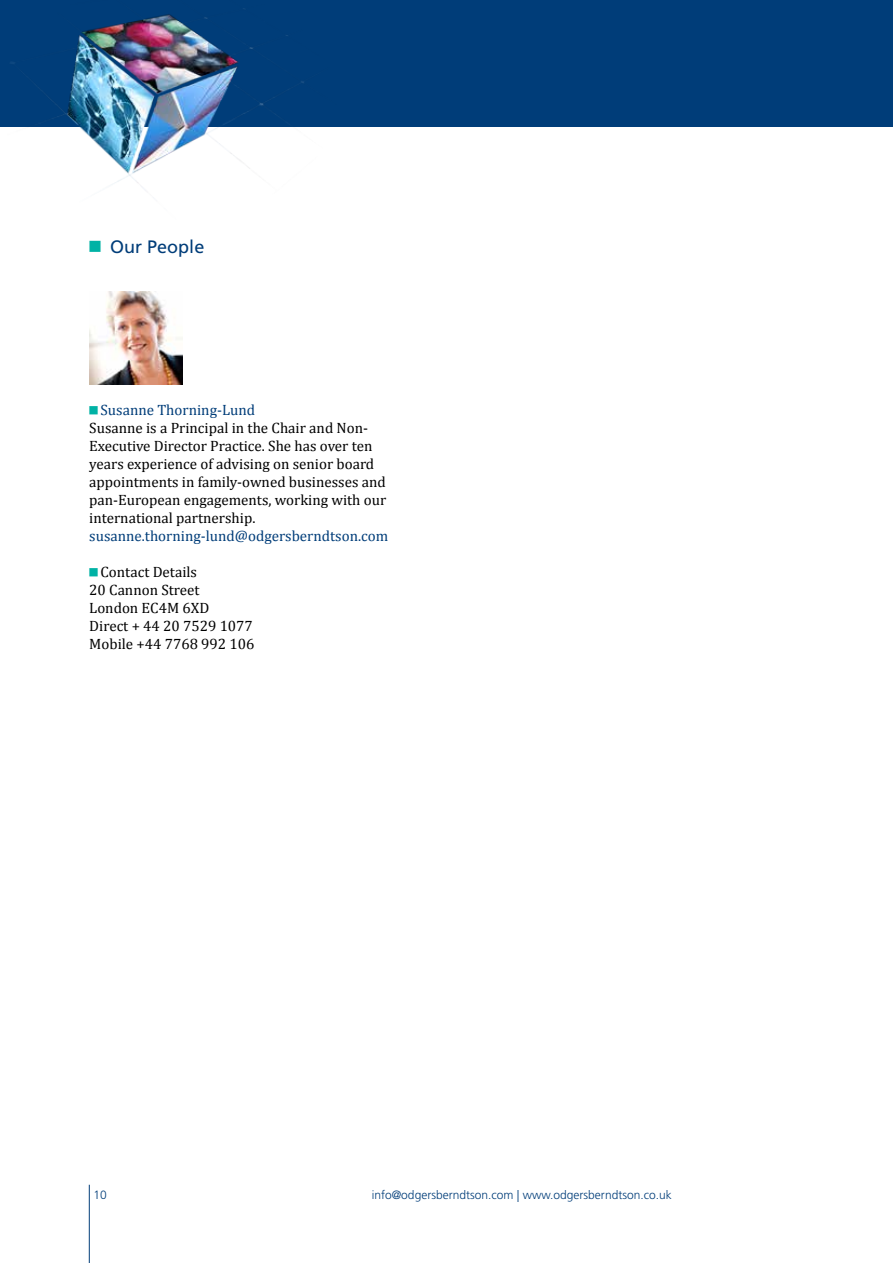
<style>
.page{position:relative;width:893px;height:1263px;background:#fff}
.page>*{position:absolute;margin:0;border:0;box-sizing:border-box;transform-origin:0 0}
.t1{font:18px "Frutiger LT Std";color:#003d79}
.t2{font:15px/18px "Cambria";color:#000}
.t3{font:15px "Cambria";color:#003d79}
.t4{font:300 12px "Frutiger LT Std";color:#003d79}
.s1{color:#00b2a5}
.s2{color:#003d79}
</style>
<div class="page">
<div style="left:0;top:0;width:893px;height:127px;background:#003d79"></div>
<img style="left:10px;top:8px;width:294px;height:183px">
<hr style="left:89px;top:1185px;width:1px;height:78px;background:#003d79">
<img style="left:89px;top:291px;width:94px;height:94px">
<p class="t1" style="left:89px;top:236px;width:117px"><sup>■</sup> Our People</p>
<p class="t2" style="left:89px;top:401px;width:299px"><span class="s1">■</span> <span class="s2">Susanne Thorning-Lund<br></span>Susanne is a Principal in the Chair and Non-Executive Director Practice. She has over ten years experience of advising on senior board appointments in family-owned businesses and pan-European engagements, working with our international partnership.</p>
<p class="t3" style="left:89px;top:527px;width:300px">susanne.thorning-lund@odgersberndtson.com</p>
<p class="t2" style="left:89px;top:563px;width:167px"><span class="s1">■</span> Contact Details<br>20 Cannon Street<br>London EC4M 6XD<br>Direct + 44 20 7529 1077<br>Mobile +44 7768 992 106</p>
<p class="t4" style="left:94px;top:1188px;width:15px">10</p>
<p class="t4" style="left:372px;top:1188px;width:302px">info@odgersberndtson.com | www.odgersberndtson.co.uk</p>
</div>
